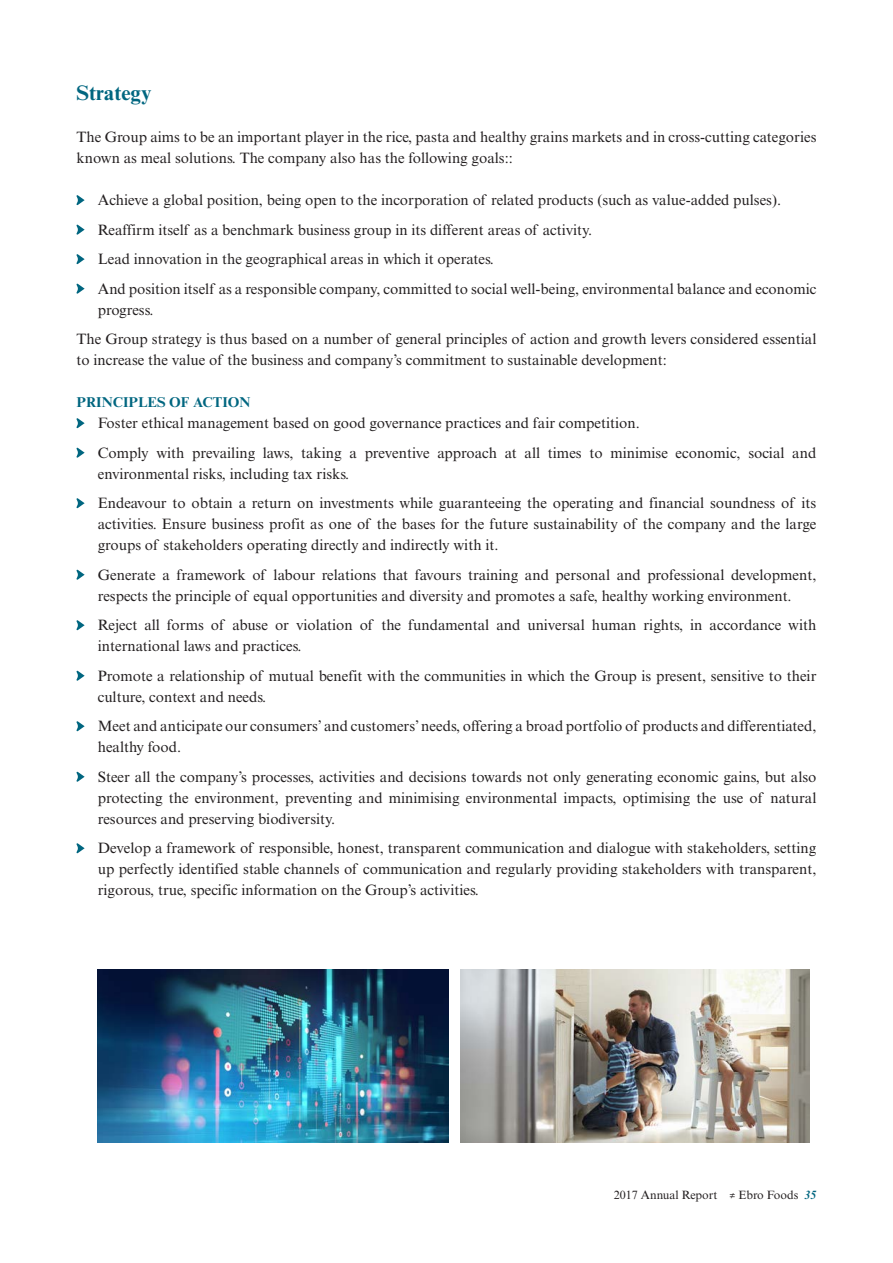
<style>
.page{position:relative;width:893px;height:1263px;background:#fff}
.page>*{position:absolute;margin:0;border:0;box-sizing:border-box;transform-origin:0 0}
._002_ladillo{font:700 21px "Times New Roman MT Std";color:#006680}
._001_texto_seguido_e{font:15px/21px "Times New Roman MT Std";color:#231f20}
._001_texto_seguido{font:15px/21px "Times New Roman MT Std";color:#231f20}
._003_subladillo{font:700 14.25px "Times New Roman MT Std";color:#006680}
.t1{font:12px "Times New Roman MT Std";color:#231f20}
.s1{font-weight:700;font-style:italic;color:#006680}
</style>
<div class="page">
<svg style="left:76px;top:195px;width:9px;height:10px"></svg>
<svg style="left:76px;top:224px;width:9px;height:11px"></svg>
<svg style="left:76px;top:254px;width:9px;height:10px"></svg>
<svg style="left:76px;top:284px;width:9px;height:10px"></svg>
<svg style="left:76px;top:418px;width:9px;height:10px"></svg>
<svg style="left:76px;top:448px;width:9px;height:10px"></svg>
<svg style="left:76px;top:498px;width:9px;height:10px"></svg>
<svg style="left:76px;top:570px;width:9px;height:10px"></svg>
<svg style="left:76px;top:620px;width:9px;height:10px"></svg>
<svg style="left:76px;top:671px;width:9px;height:10px"></svg>
<svg style="left:76px;top:721px;width:9px;height:10px"></svg>
<svg style="left:76px;top:772px;width:9px;height:10px"></svg>
<svg style="left:76px;top:843px;width:9px;height:10px"></svg>
<img style="left:98px;top:969px;width:351px;height:174px">
<img style="left:461px;top:969px;width:348px;height:174px">
<p class="_002_ladillo" style="left:77px;top:80px;width:77px">Strategy</p>
<p class="_001_texto_seguido" style="left:77px;top:127px;width:741px">The Group aims to be an important player in the rice, pasta and healthy grains markets and in cross-cutting categories known as meal solutions. The company also has the following goals::</p>
<p class="_001_texto_seguido_e" style="left:98px;top:190px;width:685px">Achieve a global position, being open to the incorporation of related products (such as value-added pulses).</p>
<p class="_001_texto_seguido_e" style="left:98px;top:219px;width:496px">Reaffirm itself as a benchmark business group in its different areas of activity.</p>
<p class="_001_texto_seguido_e" style="left:98px;top:249px;width:398px">Lead innovation in the geographical areas in which it operates.</p>
<p class="_001_texto_seguido_e" style="left:98px;top:278px;width:720px">And position itself as a responsible company, committed to social well-being, environmental balance and economic progress.</p>
<p class="_001_texto_seguido" style="left:77px;top:329px;width:741px">The Group strategy is thus based on a number of general principles of action and growth levers considered essential to increase the value of the business and company’s commitment to sustainable development:</p>
<p class="_003_subladillo" style="left:77px;top:393px;width:176px">PRINCIPLES OF ACTION</p>
<p class="_001_texto_seguido_e" style="left:98px;top:413px;width:543px">Foster ethical management based on good governance practices and fair competition.</p>
<p class="_001_texto_seguido_e" style="left:98px;top:442px;width:720px">Comply with prevailing laws, taking a preventive approach at all times to minimise economic, social and environmental risks, including tax risks.</p>
<p class="_001_texto_seguido_e" style="left:98px;top:493px;width:720px;text-align:justify">Endeavour to obtain a return on investments while guaranteeing the operating and financial soundness of its activities. Ensure business profit as one of the bases for the future sustainability of the company and the large groups of stakeholders operating directly and indirectly with it.</p>
<p class="_001_texto_seguido_e" style="left:98px;top:564px;width:720px">Generate a framework of labour relations that favours training and personal and professional development, respects the principle of equal opportunities and diversity and promotes a safe, healthy working environment.</p>
<p class="_001_texto_seguido_e" style="left:98px;top:615px;width:720px">Reject all forms of abuse or violation of the fundamental and universal human rights, in accordance with international laws and practices.</p>
<p class="_001_texto_seguido_e" style="left:98px;top:665px;width:720px">Promote a relationship of mutual benefit with the communities in which the Group is present, sensitive to their culture, context and needs.</p>
<p class="_001_texto_seguido_e" style="left:98px;top:716px;width:720px">Meet and anticipate our consumers’ and customers’ needs, offering a broad portfolio of products and differentiated, healthy food.</p>
<p class="_001_texto_seguido_e" style="left:98px;top:766px;width:720px;text-align:justify">Steer all the company’s processes, activities and decisions towards not only generating economic gains, but also protecting the environment, preventing and minimising environmental impacts, optimising the use of natural resources and preserving biodiversity.</p>
<p class="_001_texto_seguido" style="left:98px;top:838px;width:720px;text-align:justify">Develop a framework of responsible, honest, transparent communication and dialogue with stakeholders, setting up perfectly identified stable channels of communication and regularly providing stakeholders with transparent, rigorous, true, specific information on the Group’s activities.</p>
<p class="t1" style="left:614px;top:1188px;width:204px">2017 Annual Report ≠ Ebro Foods <span class="s1">35</span></p>
</div>
